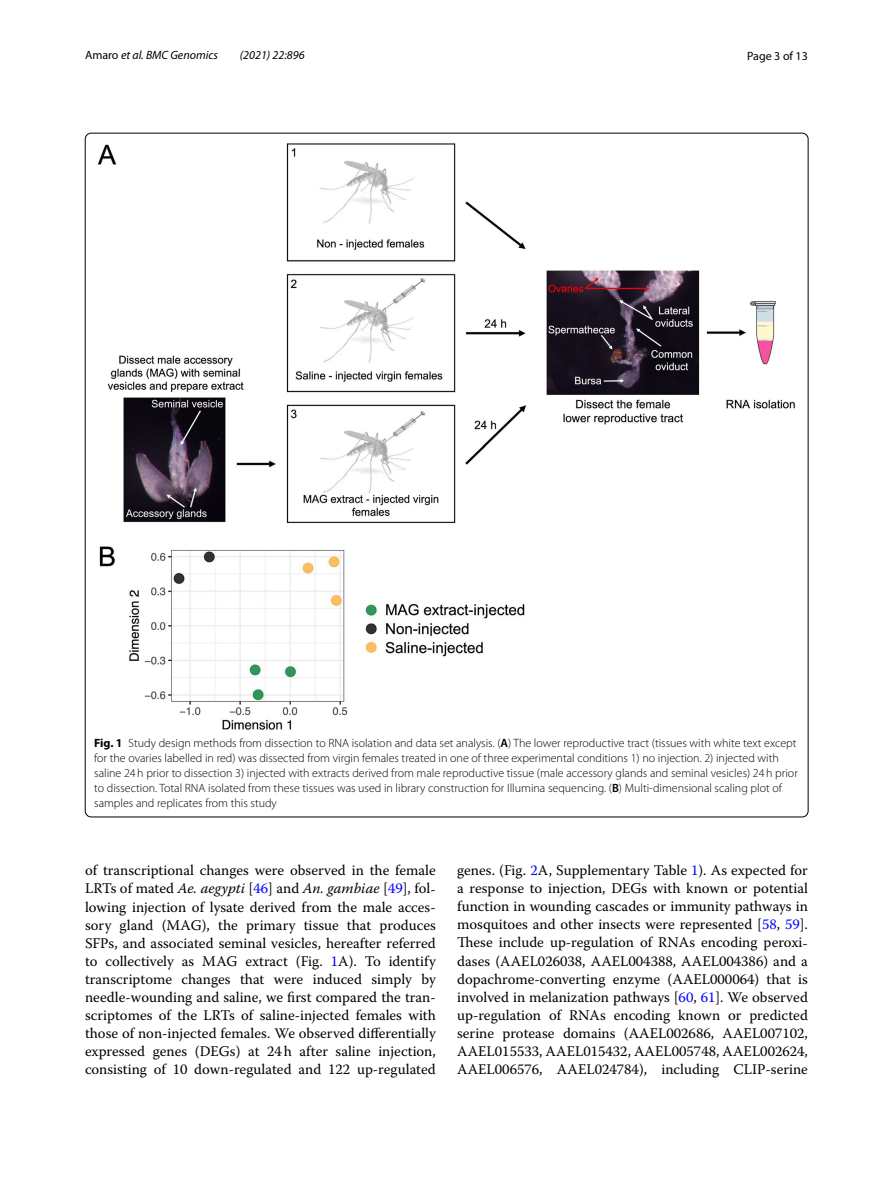
<style>
.page{position:relative;width:893px;height:1187px;background:#fff}
.page>*{position:absolute;margin:0;border:0;box-sizing:border-box;transform-origin:0 0}
.t1{font:14.7px/18px "Warnock Pro";color:#000;text-align:justify}
.t2{font:300 12px/15px "Myriad Pro";color:#000}
.t3{font:italic 12px "Myriad Pro";color:#000}
.t4{font:12px "Myriad Pro";color:#000}
.s1{font-style:normal}
.s2{font-weight:700}
.s3{font-weight:600}
.s4{font-style:italic}
.s5{color:#00f}
</style>
<div class="page">
<img style="left:97px;top:143px;width:698px;height:587px">
<p class="t3" style="left:85px;top:48px;width:135px"><span class="s1">Amaro</span> et al. BMC Genomics</p>
<p class="t3" style="left:240px;top:48px;width:66px">(2021) 22:896</p>
<p class="t4" style="left:747px;top:48px;width:62px">Page 3 of 13</p>
<p class="t2" style="left:94px;top:735px;width:705px"><span class="s2">Fig. 1</span> Study design methods from dissection to RNA isolation and data set analysis. (<span class="s3">A</span>) The lower reproductive tract (tissues with white text except for the ovaries labelled in red) was dissected from virgin females treated in one of three experimental conditions 1) no injection. 2) injected with saline 24h prior to dissection 3) injected with extracts derived from male reproductive tissue (male accessory glands and seminal vesicles) 24h prior to dissection. Total RNA isolated from these tissues was used in library construction for Illumina sequencing. (<span class="s3">B</span>) Multi-dimensional scaling plot of samples and replicates from this study</p>
<p class="t1" style="left:85px;top:861px;width:352px">of transcriptional changes were observed in the female LRTs of mated <span class="s4">Ae. aegypti</span> [<span class="s5">46</span>] and <span class="s4">An. gambiae</span> [<span class="s5">49</span>], fol&shy;lowing injection of lysate derived from the male acces&shy;sory gland (MAG), the primary tissue that produces SFPs, and associated seminal vesicles, hereafter referred to collectively as MAG extract (Fig. <span class="s5">1</span>A). To identify transcriptome changes that were induced simply by needle-wounding and saline, we first compared the tran&shy;scriptomes of the LRTs of saline-injected females with those of non-injected females. We observed differentially expressed genes (DEGs) at 24h after saline injection, consisting of 10 down-regulated and 122 up-regulated</p>
<p class="t1" style="left:457px;top:861px;width:352px">genes. (Fig. <span class="s5">2</span>A, Supplementary Table <span class="s5">1</span>). As expected for a response to injection, DEGs with known or potential function in wounding cascades or immunity pathways in mosquitoes and other insects were represented [<span class="s5">58</span>, <span class="s5">59</span>].<br>These include up-regulation of RNAs encoding peroxi&shy;dases (AAEL026038, AAEL004388, AAEL004386) and a dopachrome-converting enzyme (AAEL000064) that is involved in melanization pathways [<span class="s5">60</span>, <span class="s5">61</span>]. We observed up-regulation of RNAs encoding known or predicted serine protease domains (AAEL002686, AAEL007102, AAEL015533, AAEL015432, AAEL005748, AAEL002624, AAEL006576, AAEL024784), including CLIP-serine</p>
</div>
